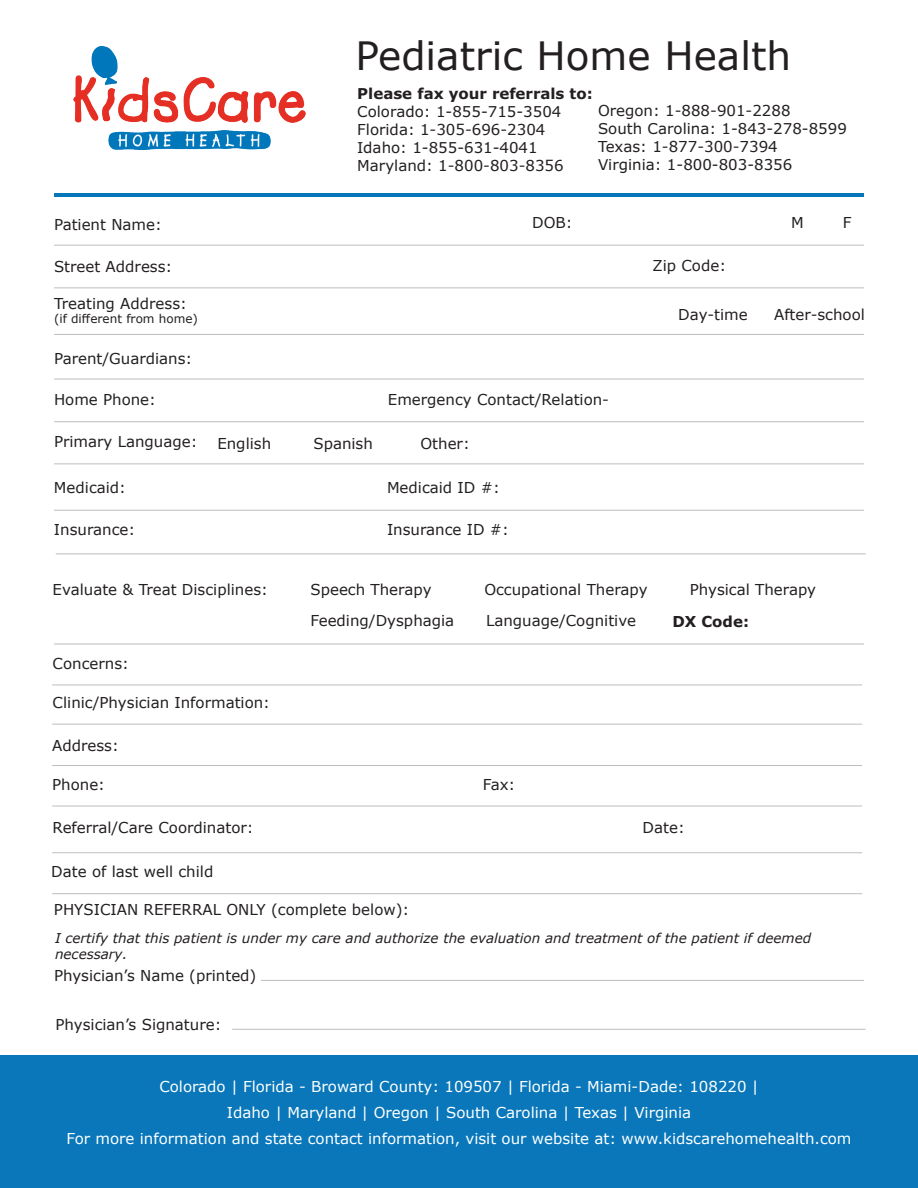
<style>
.page{position:relative;width:918px;height:1188px;background:#fff}
.page>*{position:absolute;margin:0;border:0;box-sizing:border-box;transform-origin:0 0}
.t1{font:39px "Verdana";color:#231f20}
.t2{font:15px "Verdana";color:#231f20}
.t3{font:15px "Verdana";color:#fff}
.t4{font:15px "Verdana Pro";color:#231f20}
.t5{font:700 15px "Verdana Pro";color:#231f20}
.t6{font:700 15px "Verdana";color:#231f20}
.t7{font:italic 13.5px/16.2px "Verdana";color:#231f20}
.t8{font:12px "Verdana";color:#231f20}
</style>
<div class="page">
<hr style="left:54px;top:193px;width:810px;height:3px;background:#0877ba">
<hr style="left:261px;top:980px;width:603px;height:1px;background:#bcbdc0">
<hr style="left:54px;top:245px;width:810px;height:1px;background:#bcbdc0">
<hr style="left:54px;top:287px;width:810px;height:1px;background:#bcbdc0">
<hr style="left:54px;top:379px;width:810px;height:1px;background:#bcbdc0">
<hr style="left:54px;top:421px;width:810px;height:1px;background:#bcbdc0">
<hr style="left:54px;top:510px;width:810px;height:1px;background:#bcbdc0">
<hr style="left:54px;top:644px;width:810px;height:1px;background:#bcbdc0">
<hr style="left:52px;top:765px;width:810px;height:1px;background:#bcbdc0">
<hr style="left:52px;top:806px;width:810px;height:1px;background:#bcbdc0">
<hr style="left:52px;top:852px;width:810px;height:1px;background:#bcbdc0">
<hr style="left:54px;top:334px;width:810px;height:1px;background:#bcbdc0">
<hr style="left:54px;top:464px;width:810px;height:1px;background:#bcbdc0">
<hr style="left:56px;top:554px;width:810px;height:1px;background:#bcbdc0">
<hr style="left:232px;top:1029px;width:634px;height:1px;background:#bcbdc0">
<div style="left:0;top:1056px;width:918px;height:132px;background:#0977ba"></div>
<hr style="left:52px;top:893px;width:810px;height:1px;background:#bcbdc0">
<hr style="left:52px;top:724px;width:810px;height:1px;background:#bcbdc0">
<img style="left:73px;top:46px;width:233px;height:103px">
<hr style="left:52px;top:685px;width:810px;height:1px;background:#bcbdc0">
<p class="t2" style="left:54px;top:214px;width:109px">Patient Name:</p>
<p class="t2" style="left:54px;top:256px;width:120px">Street Address:</p>
<p class="t1" style="left:356px;top:29px;width:437px">Pediatric Home Health</p>
<p class="t5" style="left:357px;top:84px;width:237px">Please fax your referrals to:</p>
<p class="t4" style="left:357px;top:102px;width:206px">Colorado: 1-855-715-3504</p>
<p class="t2" style="left:357px;top:119px;width:190px">Florida: 1-305-696-2304</p>
<p class="t4" style="left:357px;top:138px;width:182px">Idaho: 1-855-631-4041</p>
<p class="t2" style="left:357px;top:155px;width:208px">Maryland: 1-800-803-8356</p>
<p class="t2" style="left:598px;top:100px;width:194px">Oregon: 1-888-901-2288</p>
<p class="t4" style="left:598px;top:119px;width:250px">South Carolina: 1-843-278-8599</p>
<p class="t2" style="left:598px;top:136px;width:181px">Texas: 1-877-300-7394</p>
<p class="t4" style="left:598px;top:155px;width:196px">Virginia: 1-800-803-8356</p>
<p class="t2" style="left:532px;top:212px;width:42px">DOB:</p>
<p class="t2" style="left:652px;top:255px;width:75px">Zip Code:</p>
<p class="t2" style="left:791px;top:212px;width:14px">M</p>
<p class="t2" style="left:843px;top:212px;width:10px">F</p>
<p class="t2" style="left:54px;top:293px;width:135px">Treating Address:</p>
<p class="t8" style="left:54px;top:311px;width:146px">(if different from home)</p>
<p class="t2" style="left:678px;top:304px;width:71px">Day-time</p>
<p class="t2" style="left:774px;top:304px;width:92px">After-school</p>
<p class="t2" style="left:54px;top:349px;width:140px">Parent/Guardians:</p>
<p class="t2" style="left:54px;top:389px;width:104px">Home Phone:</p>
<p class="t2" style="left:388px;top:389px;width:223px">Emergency Contact/Relation-</p>
<p class="t2" style="left:54px;top:431px;width:145px">Primary Language:</p>
<p class="t2" style="left:217px;top:433px;width:55px">English</p>
<p class="t2" style="left:313px;top:433px;width:61px">Spanish</p>
<p class="t2" style="left:420px;top:433px;width:51px">Other:</p>
<p class="t2" style="left:54px;top:477px;width:74px">Medicaid:</p>
<p class="t2" style="left:54px;top:519px;width:83px">Insurance:</p>
<p class="t2" style="left:387px;top:477px;width:114px">Medicaid ID #:</p>
<p class="t2" style="left:387px;top:519px;width:124px">Insurance ID #:</p>
<p class="t2" style="left:53px;top:580px;width:217px">Evaluate &amp; Treat Disciplines:</p>
<p class="t2" style="left:53px;top:653px;width:78px">Concerns:</p>
<p class="t2" style="left:53px;top:692px;width:219px">Clinic/Physician Information:</p>
<p class="t2" style="left:52px;top:735px;width:68px">Address:</p>
<p class="t2" style="left:52px;top:774px;width:54px">Phone:</p>
<p class="t2" style="left:53px;top:818px;width:203px">Referral/Care Coordinator:</p>
<p class="t2" style="left:51px;top:861px;width:164px">Date of last well child</p>
<p class="t2" style="left:310px;top:580px;width:123px">Speech Therapy</p>
<p class="t2" style="left:484px;top:580px;width:165px">Occupational Therapy</p>
<p class="t2" style="left:690px;top:580px;width:128px">Physical Therapy</p>
<p class="t2" style="left:310px;top:610px;width:145px">Feeding/Dysphagia</p>
<p class="t2" style="left:486px;top:610px;width:151px">Language/Cognitive</p>
<p class="t6" style="left:672px;top:611px;width:78px">DX Code:</p>
<p class="t2" style="left:483px;top:774px;width:34px">Fax:</p>
<p class="t2" style="left:643px;top:817px;width:44px">Date:</p>
<p class="t2" style="left:54px;top:900px;width:357px">PHYSICIAN REFERRAL ONLY (complete below):</p>
<p class="t7" style="left:55px;top:930px;width:758px">I certify that this patient is under my care and authorize the evaluation and treatment of the patient if deemed necessary.</p>
<p class="t2" style="left:54px;top:965px;width:204px">Physician’s Name (printed)</p>
<p class="t2" style="left:56px;top:1014px;width:168px">Physician’s Signature:</p>
<p class="t3" style="left:159px;top:1077px;width:601px">Colorado | Florida - Broward County: 109507 | Florida - Miami-Dade: 108220 |</p>
<p class="t3" style="left:227px;top:1102px;width:466px">Idaho | Maryland | Oregon | South Carolina | Texas | Virginia</p>
<p class="t3" style="left:67px;top:1128px;width:787px">For more information and state contact information, visit our website at: www.kidscarehomehealth.com</p>
</div>
